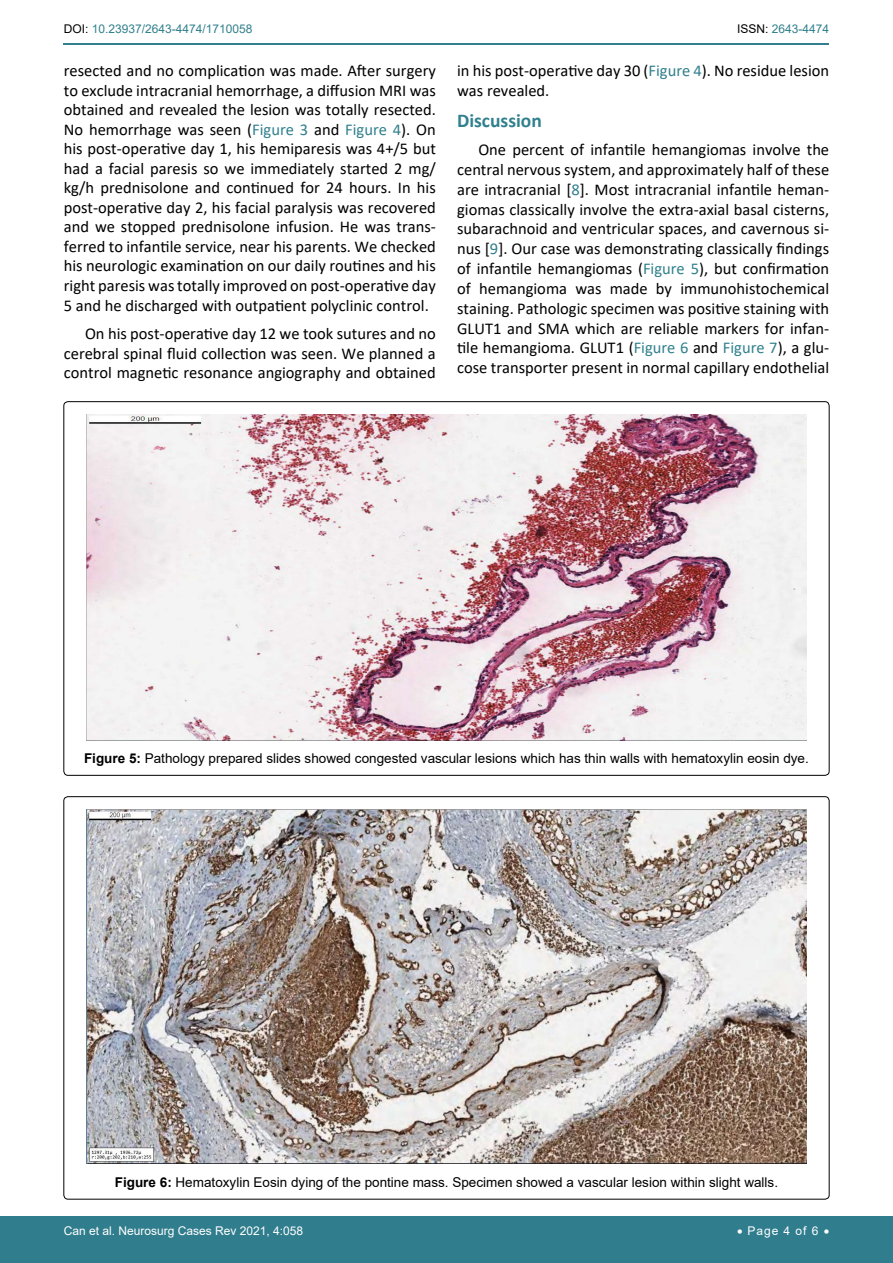
<style>
.page{position:relative;width:893px;height:1263px;background:#fff}
.page>*{position:absolute;margin:0;border:0;box-sizing:border-box;transform-origin:0 0}
.t1{font:700 19.5px "Calibri";color:#30808d}
.t2{font:16.5px/19.8px "Calibri";color:#000;text-align:justify}
.t3{font:13.5px "Arial";color:#000}
.t4{font:12px "Arial";color:#fff}
.t5{font:12px "Arial";color:#30808d}
.s1{color:#000}
.s2{color:#30808d}
.s3{font-weight:700}
</style>
<div class="page">
<hr style="left:64px;top:43px;width:765px;height:2px;background:#30808d">
<div style="left:0;top:1217px;width:893px;height:46px;background:#307d8d"></div>
<img style="left:86px;top:414px;width:720px;height:326px">
<img style="left:86px;top:809px;width:720px;height:355px">
<p class="t5" style="left:64px;top:20px;width:190px"><span class="s1">DOI:</span> 10.23937/2643-4474/1710058</p>
<p class="t5" style="left:737px;top:20px;width:94px"><span class="s1">ISSN:</span> 2643-4474</p>
<p class="t2" style="left:64px;top:61px;width:374px">resected and no complication was made. After surgery to exclude intracranial hemorrhage, a diffusion MRI was obtained and revealed the lesion was totally resected.<br>No hemorrhage was seen (<span class="s2">Figure 3</span> and <span class="s2">Figure 4</span>). On his post-operative day 1, his hemiparesis was 4+/5 but had a facial paresis so we immediately started 2 mg/ kg/h prednisolone and continued for 24 hours. In his post-operative day 2, his facial paralysis was recovered and we stopped prednisolone infusion. He was trans&shy;ferred to infantile service, near his parents. We checked his neurologic examination on our daily routines and his right paresis was totally improved on post-operative day 5 and he discharged with outpatient polyclinic control.</p>
<p class="t2" style="left:64px;top:323px;width:374px;text-indent:21px">On his post-operative day 12 we took sutures and no cerebral spinal fluid collection was seen. We planned a control magnetic resonance angiography and obtained</p>
<p class="t2" style="left:457px;top:60px;width:374px">in his post-operative day 30 (<span class="s2">Figure 4</span>). No residue lesion was revealed.</p>
<p class="t1" style="left:457px;top:107px;width:86px">Discussion</p>
<p class="t2" style="left:457px;top:139px;width:374px;text-indent:21px">One percent of infantile hemangiomas involve the central nervous system, and approximately half of these are intracranial [<span class="s2">8</span>]. Most intracranial infantile heman&shy;giomas classically involve the extra-axial basal cisterns, subarachnoid and ventricular spaces, and cavernous si&shy;nus [<span class="s2">9</span>]. Our case was demonstrating classically findings of infantile hemangiomas (<span class="s2">Figure 5</span>), but confirmation of hemangioma was made by immunohistochemical staining. Pathologic specimen was positive staining with GLUT1 and SMA which are reliable markers for infan&shy;tile hemangioma. GLUT1 (<span class="s2">Figure 6</span> and <span class="s2">Figure 7</span>), a glu&shy;cose transporter present in normal capillary endothelial</p>
<p class="t3" style="left:84px;top:748px;width:726px"><span class="s3">Figure 5:</span> Pathology prepared slides showed congested vascular lesions which has thin walls with hematoxylin eosin dye.</p>
<p class="t3" style="left:115px;top:1172px;width:665px"><span class="s3">Figure 6:</span> Hematoxylin Eosin dying of the pontine mass. Specimen showed a vascular lesion within slight walls.</p>
<p class="t4" style="left:64px;top:1223px;width:241px">Can et al. Neurosurg Cases Rev 2021, 4:058</p>
<p class="t4" style="left:737px;top:1223px;width:94px">• Page 4 of 6 •</p>
</div>
